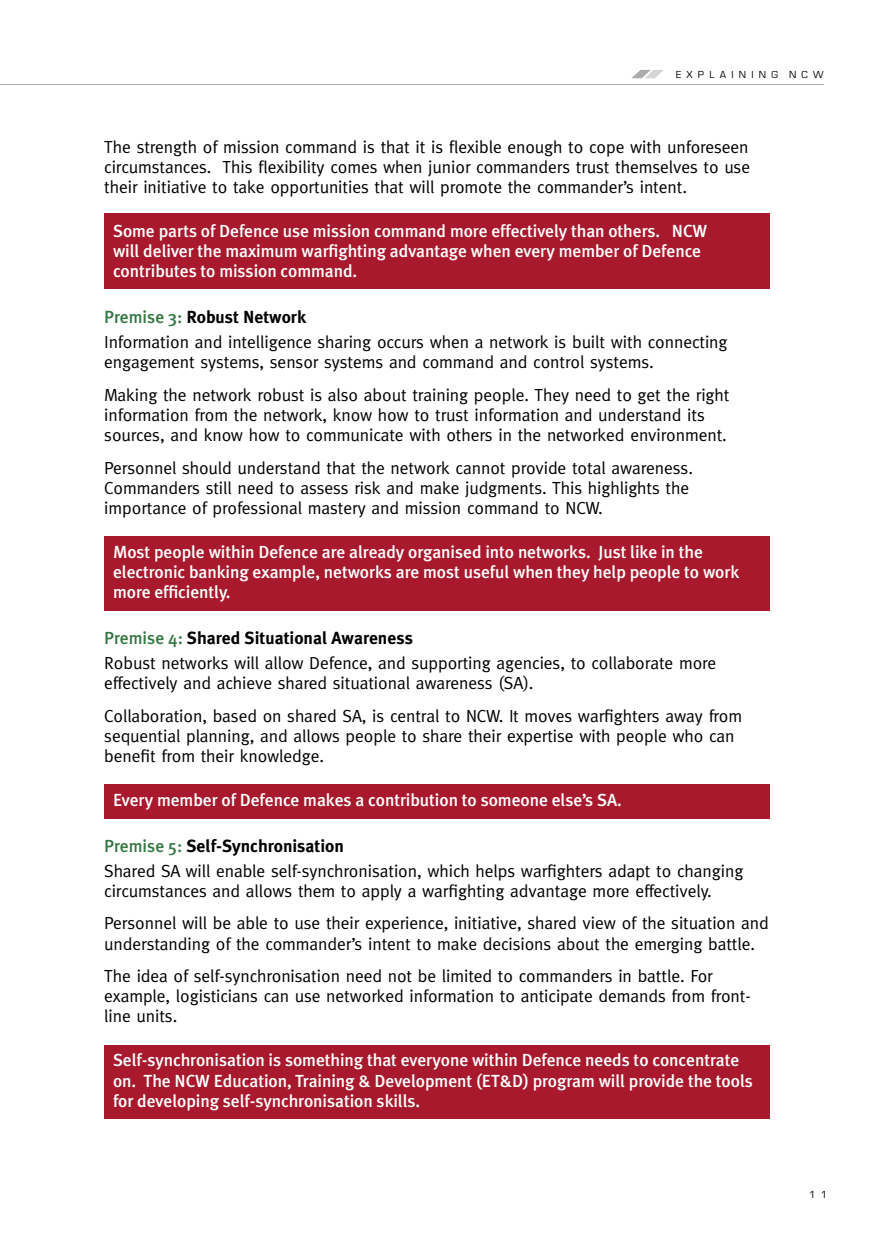
<style>
.page{position:relative;width:874px;height:1241px;background:#fff}
.page>*{position:absolute;margin:0;border:0;box-sizing:border-box;transform-origin:0 0}
.t1{font:17.5px/20.1px "Meta";letter-spacing:-.005em;color:#000}
.t2{font:500 17.5px/20.1px "Meta Plus";letter-spacing:-.005em;color:#fff}
.t3{font:700 17.5px "Meta Plus";color:#000}
.t4{font:10.5px "Eurostile";letter-spacing:.5em;color:#000}
.s1{font-weight:500;color:#327741}
</style>
<div class="page">
<hr style="left:0;top:84px;width:823px;height:1px;background:#ababab">
<svg style="left:632px;top:70px;width:31px;height:8px"></svg>
<div style="left:104px;top:1045px;width:665px;height:73px;background:#a9192d"></div>
<div style="left:104px;top:784px;width:665px;height:35px;background:#a9192d"></div>
<div style="left:104px;top:536px;width:665px;height:74px;background:#a9192d"></div>
<div style="left:104px;top:213px;width:665px;height:76px;background:#a9192d"></div>
<p class="t4" style="left:675px;top:69px;width:149px">EXPLAINING NCW</p>
<p class="t1" style="left:104px;top:136px;width:647px;text-align:justify">The strength of mission command is that it is flexible enough to cope with unforeseen circumstances. This flexibility comes when junior commanders trust themselves to use their initiative to take opportunities that will promote the commander’s intent.</p>
<p class="t2" style="left:113px;top:221px;width:595px">Some parts of Defence use mission command more effectively than others. NCW will deliver the maximum warfighting advantage when every member of Defence contributes to mission command.</p>
<p class="t3" style="left:104px;top:307px;width:203px"><span class="s1">Premise 3:</span> Robust Network</p>
<p class="t1" style="left:104px;top:332px;width:624px">Information and intelligence sharing occurs when a network is built with connecting engagement systems, sensor systems and command and control systems.</p>
<p class="t1" style="left:104px;top:384px;width:626px">Making the network robust is also about training people. They need to get the right information from the network, know how to trust information and understand its sources, and know how to communicate with others in the networked environment.</p>
<p class="t1" style="left:104px;top:457px;width:590px">Personnel should understand that the network cannot provide total awareness.<br>Commanders still need to assess risk and make judgments. This highlights the importance of professional mastery and mission command to NCW.</p>
<p class="t2" style="left:113px;top:541px;width:627px">Most people within Defence are already organised into networks. Just like in the electronic banking example, networks are most useful when they help people to work more efficiently.</p>
<p class="t3" style="left:104px;top:627px;width:310px"><span class="s1">Premise 4:</span> Shared Situational Awareness</p>
<p class="t1" style="left:104px;top:652px;width:613px">Robust networks will allow Defence, and supporting agencies, to collaborate more effectively and achieve shared situational awareness (SA).</p>
<p class="t1" style="left:104px;top:705px;width:639px">Collaboration, based on shared SA, is central to NCW. It moves warfighters away from sequential planning, and allows people to share their expertise with people who can benefit from their knowledge.</p>
<p class="t2" style="left:113px;top:789px;width:510px">Every member of Defence makes a contribution to someone else’s SA.</p>
<p class="t3" style="left:104px;top:835px;width:241px"><span class="s1">Premise 5:</span> Self-Synchronisation</p>
<p class="t1" style="left:104px;top:860px;width:640px">Shared SA will enable self-synchronisation, which helps warfighters adapt to changing circumstances and allows them to apply a warfighting advantage more effectively.</p>
<p class="t1" style="left:104px;top:913px;width:665px">Personnel will be able to use their experience, initiative, shared view of the situation and understanding of the commander’s intent to make decisions about the emerging battle.</p>
<p class="t1" style="left:104px;top:965px;width:647px">The idea of self-synchronisation need not be limited to commanders in battle. For example, logisticians can use networked information to anticipate demands from front&shy;line units.</p>
<p class="t2" style="left:113px;top:1049px;width:641px">Self-synchronisation is something that everyone within Defence needs to concentrate on. The NCW Education, Training &amp; Development (ET&amp;D) program will provide the tools for developing self-synchronisation skills.</p>
<p class="t4" style="left:808px;top:1188px;width:20px">1 1</p>
</div>
